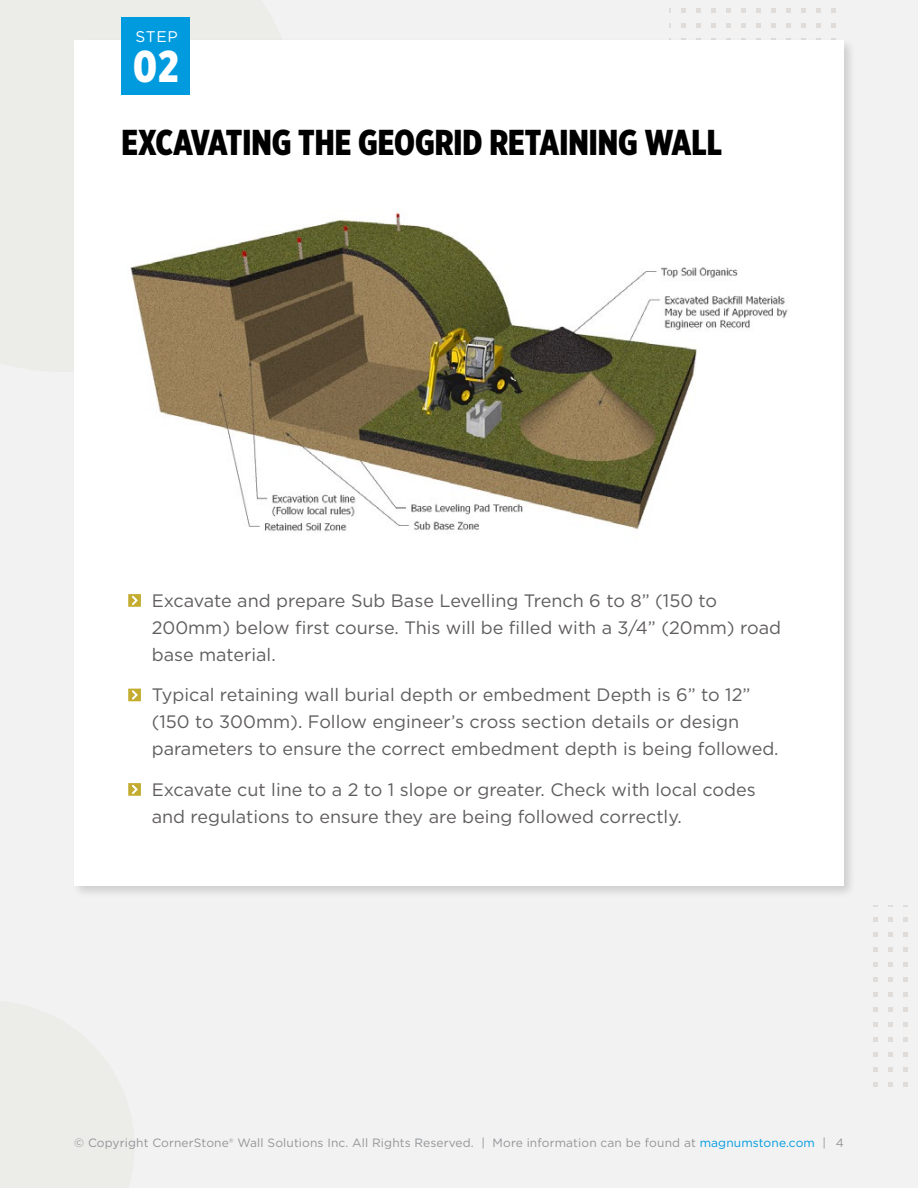
<style>
.page{position:relative;width:918px;height:1188px;background:#f2f2f2}
.page>*{position:absolute;margin:0;border:0;box-sizing:border-box;transform-origin:0 0}
.t1{font:900 44.55px "Gotham X Narrow";color:#fff}
.t2{font:900 36px "Gotham X Narrow";color:#000}
.t3{font:18px/27px "Gotham";color:#605d5d}
.t4{font:15.45px "Gotham";color:#fff}
.t5{font:12px "Gotham";letter-spacing:.01em;color:#939598}
.s1{color:#009bdf}
</style>
<div class="page">
<svg style="left:670px;top:8px;width:166px;height:20px"></svg>
<svg style="left:873px;top:905px;width:35px;height:182px"></svg>
<div style="left:71px;top:37px;width:786px;height:862px;background:#000;opacity:.15"></div>
<div style="left:74px;top:40px;width:770px;height:846px;background:#fff"></div>
<svg style="left:128px;top:594px;width:13px;height:13px"></svg>
<svg style="left:128px;top:689px;width:13px;height:12px"></svg>
<svg style="left:128px;top:783px;width:13px;height:13px"></svg>
<img style="left:130px;top:212px;width:658px;height:320px">
<div style="left:122px;top:17px;width:68px;height:78px;background:#009bdf"></div>
<p class="t4" style="left:135px;top:30px;width:44px">STEP</p>
<h1 class="t1" style="left:133px;top:46px;width:47px">02</h1>
<h2 class="t2" style="left:122px;top:127px;width:602px">EXCAVATING THE GEOGRID RETAINING WALL</h2>
<p class="t3" style="left:152px;top:588px;width:631px">Excavate and prepare Sub Base Levelling Trench 6 to 8” (150 to<br>200mm) below first course. This will be filled with a 3/4” (20mm) road base material.</p>
<p class="t3" style="left:152px;top:682px;width:628px">Typical retaining wall burial depth or embedment Depth is 6” to 12” (150 to 300mm). Follow engineer’s cross section details or design parameters to ensure the correct embedment depth is being followed.</p>
<p class="t3" style="left:152px;top:777px;width:606px">Excavate cut line to a 2 to 1 slope or greater. Check with local codes and regulations to ensure they are being followed correctly.</p>
<p class="t5" style="left:74px;top:1138px;width:771px">© Copyright CornerStone® Wall Solutions Inc. All Rights Reserved. | More information can be found at <span class="s1">magnumstone.com</span> | 4</p>
</div>
